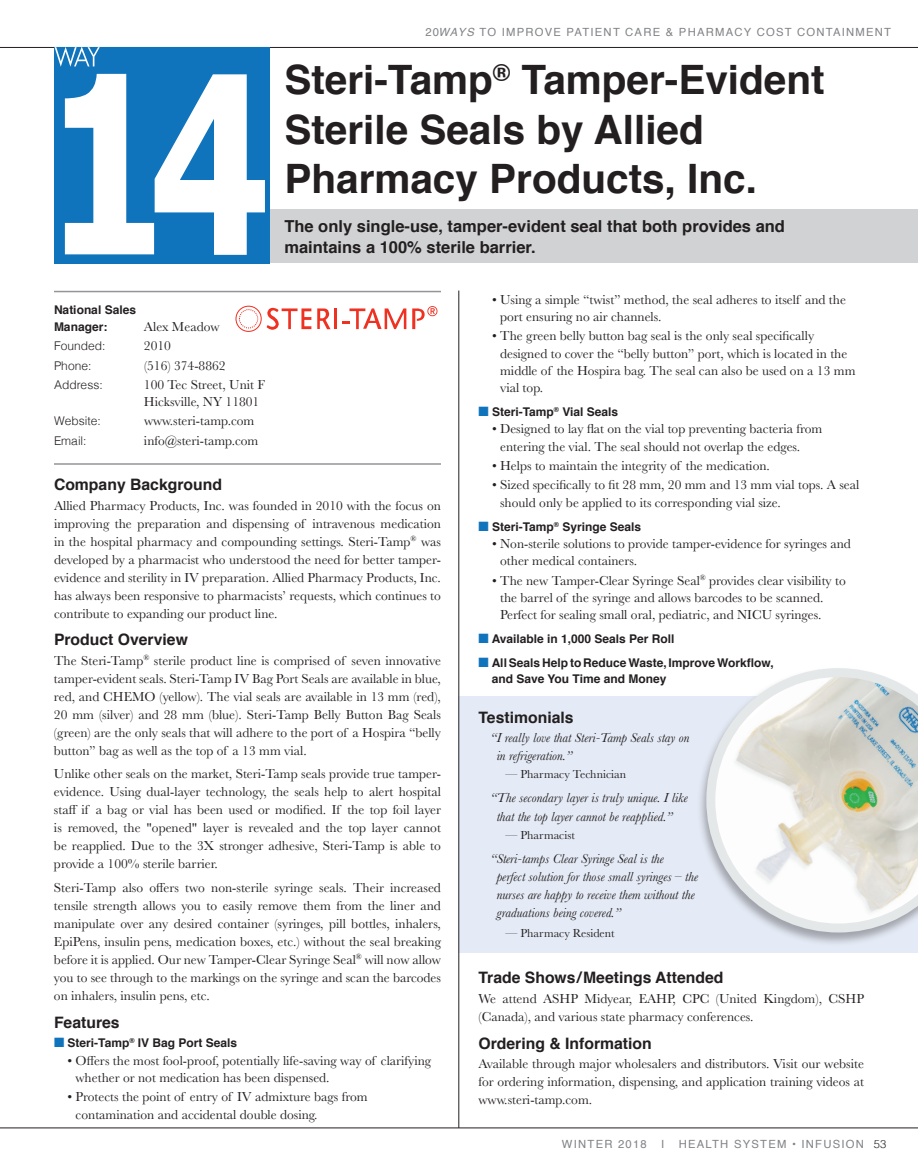
<style>
.page{position:relative;width:918px;height:1175px;background:#fff}
.page>*{position:absolute;margin:0;border:0;box-sizing:border-box;transform-origin:0 0}
.t1{font:700 40.5px/49.5px "Helvetica";color:#231f20}
.t2{font:700 16.5px/21px "Helvetica";color:#231f20}
.t3{font:700 15.75px "Helvetica";color:#231f20}
.t4{font:13.5px/18px "Baskerville";color:#231f20}
.t5{font:italic 13.5px/18px "Baskerville";color:#231f20}
.t6{font:700 12px/16.5px "Helvetica";color:#231f20}
.t7{font:12px "Baskerville";color:#231f20}
.t8{font:300 12px "Helvetica";color:#231f20}
.t9{font:11.25px "Helvetica";letter-spacing:.11em;color:#808285}
.s1{font-style:italic}
.s2{color:#1074bc}
.s3{font-weight:300;color:#231f20}
</style>
<div class="page">
<hr style="left:0;top:47px;width:918px;height:1px;background:#231f20">
<div style="left:459px;top:696px;width:459px;height:257px;background:#e5ebf6"></div>
<div style="left:54px;top:209px;width:864px;height:54px;background:#d1d2d4"></div>
<hr style="left:54px;top:463px;width:387px;height:2px;background:#939598">
<hr style="left:335px;top:308px;width:2px;height:21px;background:#ef3122">
<svg style="left:317px;top:308px;width:14px;height:21px"></svg>
<svg style="left:267px;top:308px;width:44px;height:22px"></svg>
<svg style="left:342px;top:308px;width:64px;height:21px"></svg>
<div style="left:235px;top:306px;width:27px;height:26px;border:1px solid #ef3122;border-radius:50%"></div>
<div style="left:239px;top:309px;width:19px;height:19px;border:1px dashed #ef3122;border-radius:50%"></div>
<svg style="left:412px;top:306px;width:25px;height:23px"></svg>
<hr style="left:0;top:1127px;width:918px;height:1px;background:#231f20">
<hr style="left:54px;top:291px;width:387px;height:1px;background:#939598">
<div style="left:54px;top:47px;width:216px;height:216px;background:#1074bc"></div>
<svg style="left:65px;top:74px;width:200px;height:181px"></svg>
<svg style="left:55px;top:47px;width:45px;height:20px"></svg>
<div style="left:696px;top:667px;width:222px;height:279px;background:#231f20;opacity:.35"></div>
<svg style="left:706px;top:668px;width:212px;height:264px"></svg>
<hr style="left:459px;top:290px;width:1px;height:837px;background:#231f20">
<p class="t9" style="left:425px;top:23px;width:467px">20<span class="s1">WAYS</span> TO IMPROVE PATIENT CARE &amp; PHARMACY COST CONTAINMENT</p>
<h1 class="t1" style="left:284px;top:56px;width:542px">Steri-Tamp<sup>®</sup> Tamper-Evident<br>Sterile Seals by Allied<br>Pharmacy Products, Inc.</h1>
<p class="t2" style="left:284px;top:216px;width:502px">The only single-use, tamper-evident seal that both provides and maintains a 100% sterile barrier.</p>
<p class="t6" style="left:54px;top:302px;width:84px">National Sales<br>Manager:</p>
<p class="t4" style="left:144px;top:317px;width:77px">Alex Meadow</p>
<p class="t8" style="left:54px;top:336px;width:53px">Founded:</p>
<p class="t4" style="left:144px;top:337px;width:28px">2010</p>
<p class="t8" style="left:54px;top:355px;width:39px">Phone:</p>
<p class="t4" style="left:144px;top:356px;width:83px">(516) 374-8862</p>
<p class="t8" style="left:54px;top:375px;width:50px">Address:</p>
<p class="t4" style="left:144px;top:377px;width:122px;line-height:16.5px">100 Tec Street, Unit F<br>Hicksville, NY 11801</p>
<p class="t8" style="left:54px;top:411px;width:48px">Website:</p>
<p class="t4" style="left:144px;top:412px;width:112px">www.steri-tamp.com</p>
<p class="t8" style="left:54px;top:430px;width:34px">Email:</p>
<p class="t4" style="left:144px;top:431px;width:116px">info@steri-tamp.com</p>
<p class="t3" style="left:54px;top:472px;width:170px">Company Background</p>
<p class="t4" style="left:54px;top:496px;width:389px;text-align:justify">Allied Pharmacy Products, Inc. was founded in 2010 with the focus on improving the preparation and dispensing of intravenous medication in the hospital pharmacy and compounding settings. Steri-Tamp<sup>®</sup> was developed by a pharmacist who understood the need for better tamper&shy;evidence and sterility in IV preparation. Allied Pharmacy Products, Inc. has always been responsive to pharmacists’ requests, which continues to contribute to expanding our product line.</p>
<p class="t3" style="left:54px;top:627px;width:135px">Product Overview</p>
<p class="t4" style="left:54px;top:652px;width:389px;text-align:justify">The Steri-Tamp<sup>®</sup> sterile product line is comprised of seven innovative tamper-evident seals. Steri-Tamp IV Bag Port Seals are available in blue, red, and CHEMO (yellow). The vial seals are available in 13 mm (red), 20 mm (silver) and 28 mm (blue). Steri-Tamp Belly Button Bag Seals (green) are the only seals that will adhere to the port of a Hospira “belly button” bag as well as the top of a 13 mm vial.</p>
<p class="t4" style="left:54px;top:765px;width:389px;text-align:justify">Unlike other seals on the market, Steri-Tamp seals provide true tamper&shy;evidence. Using dual-layer technology, the seals help to alert hospital staff if a bag or vial has been used or modified. If the top foil layer is removed, the "opened" layer is revealed and the top layer cannot be reapplied. Due to the 3X stronger adhesive, Steri-Tamp is able to provide a 100% sterile barrier.</p>
<p class="t4" style="left:54px;top:878px;width:389px;text-align:justify">Steri-Tamp also offers two non-sterile syringe seals. Their increased tensile strength allows you to easily remove them from the liner and manipulate over any desired container (syringes, pill bottles, inhalers, EpiPens, insulin pens, medication boxes, etc.) without the seal breaking before it is applied. Our new Tamper-Clear Syringe Seal<sup>®</sup> will now allow you to see through to the markings on the syringe and scan the barcodes on inhalers, insulin pens, etc.</p>
<p class="t3" style="left:54px;top:1009px;width:67px">Features</p>
<p class="t6" style="left:54px;top:1035px;width:185px"><span class="s2">■</span> Steri-Tamp<sup>®</sup> IV Bag Port Seals</p>
<p class="t4" style="left:76px;top:1051px;width:357px;line-height:17.2px;text-indent:-8px">• Offers the most fool-proof, potentially life-saving way of clarifying whether or not medication has been dispensed.</p>
<p class="t4" style="left:76px;top:1088px;width:294px;line-height:17.2px;text-indent:-8px">• Protects the point of entry of IV admixture bags from contamination and accidental double dosing.</p>
<p class="t4" style="left:500px;top:291px;width:347px;line-height:17.2px;text-indent:-8px">• Using a simple “twist” method, the seal adheres to itself and the port ensuring no air channels.</p>
<p class="t4" style="left:500px;top:327px;width:357px;line-height:17.2px;text-indent:-8px">• The green belly button bag seal is the only seal specifically designed to cover the “belly button” port, which is located in the middle of the Hospira bag. The seal can also be used on a 13 mm vial top.</p>
<p class="t6" style="left:478px;top:404px;width:141px"><span class="s2">■</span> Steri-Tamp<sup>®</sup> Vial Seals</p>
<p class="t4" style="left:500px;top:420px;width:324px;line-height:17.2px;text-indent:-8px">• Designed to lay flat on the vial top preventing bacteria from entering the vial. The seal should not overlap the edges.</p>
<p class="t4" style="left:492px;top:457px;width:279px">• Helps to maintain the integrity of the medication.</p>
<p class="t4" style="left:500px;top:476px;width:361px;line-height:17.2px;text-indent:-8px">• Sized specifically to fit 28 mm, 20 mm and 13 mm vial tops. A seal should only be applied to its corresponding vial size.</p>
<p class="t6" style="left:478px;top:518px;width:164px"><span class="s2">■</span> Steri-Tamp<sup>®</sup> Syringe Seals</p>
<p class="t4" style="left:500px;top:535px;width:352px;line-height:17.2px;text-indent:-8px">• Non-sterile solutions to provide tamper-evidence for syringes and other medical containers.</p>
<p class="t4" style="left:500px;top:572px;width:347px;line-height:17.2px;text-indent:-8px">• The new Tamper-Clear Syringe Seal<sup>®</sup> provides clear visibility to the barrel of the syringe and allows barcodes to be scanned.<br>Perfect for sealing small oral, pediatric, and NICU syringes.</p>
<p class="t6" style="left:479px;top:631px;width:198px"><span class="s2">■</span> Available in 1,000 Seals Per Roll</p>
<p class="t6" style="left:492px;top:654px;width:284px;text-indent:-13px"><span class="s2">■</span> All Seals Help to Reduce Waste, Improve Workflow, and Save You Time and Money</p>
<p class="t3" style="left:478px;top:704px;width:97px">Testimonials</p>
<p class="t5" style="left:497px;top:729px;width:194px;text-indent:-6px">“I really love that Steri-Tamp Seals stay on in refrigeration.”</p>
<p class="t7" style="left:506px;top:767px;width:122px">— Pharmacy Technician</p>
<p class="t5" style="left:497px;top:789px;width:193px;text-indent:-6px">“The secondary layer is truly unique. I like that the top layer cannot be reapplied.”</p>
<p class="t7" style="left:506px;top:827px;width:71px">— Pharmacist</p>
<p class="t5" style="left:497px;top:849px;width:203px;text-indent:-6px">“Steri-tamps Clear Syringe Seal is the<br>perfect solution for those small syringes – the nurses are happy to receive them without the graduations being covered.”</p>
<p class="t7" style="left:506px;top:925px;width:111px">— Pharmacy Resident</p>
<p class="t3" style="left:478px;top:965px;width:246px">Trade Shows/Meetings Attended</p>
<p class="t4" style="left:478px;top:989px;width:387px">We attend ASHP Midyear, EAHP, CPC (United Kingdom), CSHP (Canada), and various state pharmacy conferences.</p>
<p class="t3" style="left:478px;top:1030px;width:175px">Ordering &amp; Information</p>
<p class="t4" style="left:478px;top:1055px;width:387px;text-align:justify">Available through major wholesalers and distributors. Visit our website for ordering information, dispensing, and application training videos at www.steri-tamp.com.</p>
<p class="t9" style="left:562px;top:1135px;width:86px">WINTER 2018</p>
<p class="t9" style="left:661px;top:1135px;width:5px">I</p>
<p class="t9" style="left:679px;top:1135px;width:209px">HEALTH SYSTEM • INFUSION <span class="s3">53</span></p>
</div>
